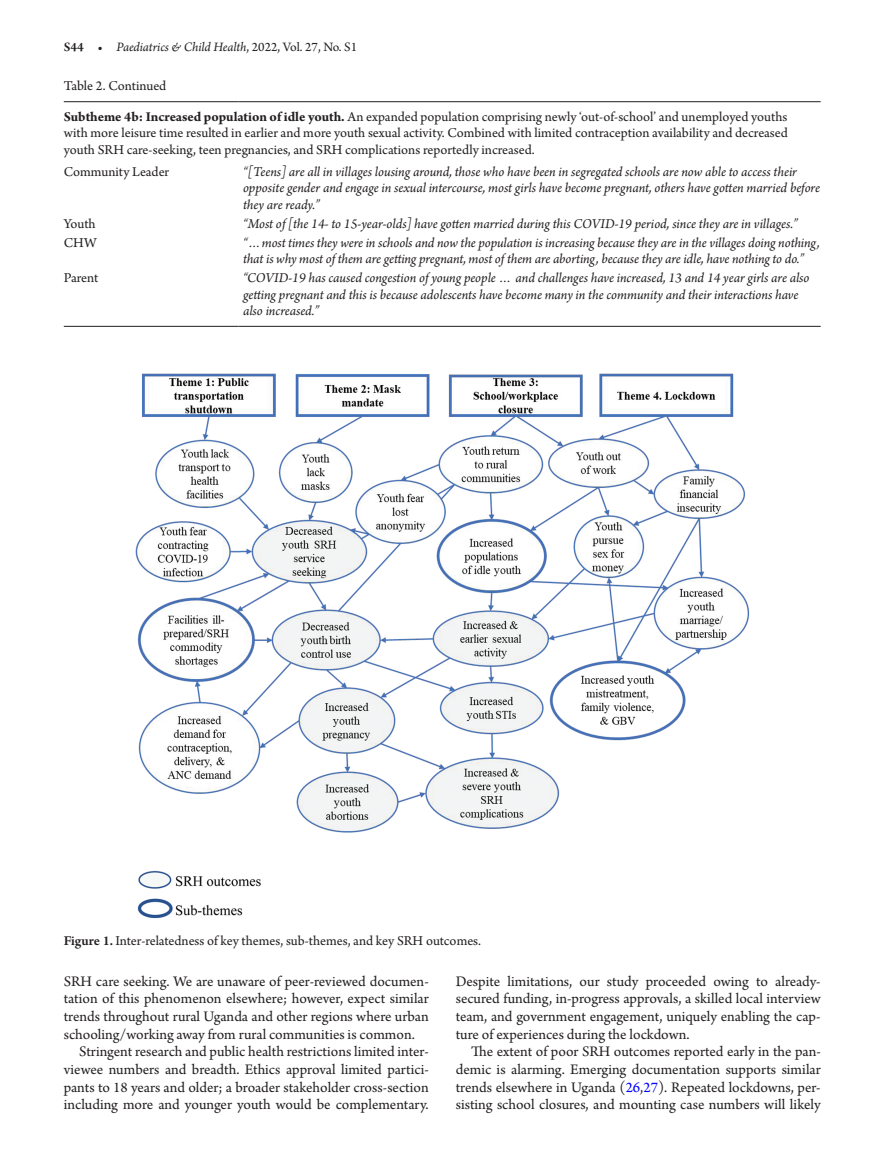
<style>
.page{position:relative;width:893px;height:1174px;background:#fff}
.page>*{position:absolute;margin:0;border:0;box-sizing:border-box;transform-origin:0 0}
.t1{font:15.3px/17.5px "Arno Pro";color:#231f20;text-align:justify}
.t2{font:italic 14.25px/16.5px "Arno Pro";letter-spacing:-.005em;color:#231f20}
.t3{font:14.25px/16.5px "Arno Pro";letter-spacing:-.005em;color:#231f20;text-align:justify}
.t4{font:italic 13.5px "Arno Pro";letter-spacing:-.005em;color:#231f20}
.s1{font-weight:600;font-style:normal}
.s2{font-style:normal}
.s3{font-weight:700}
.s4{font-weight:600}
.s5{color:#00f}
</style>
<div class="page">
<hr style="left:64px;top:326px;width:175px;height:1px;background:#231f20">
<hr style="left:239px;top:326px;width:582px;height:1px;background:#231f20">
<hr style="left:64px;top:101px;width:175px;height:1px;background:#231f20">
<hr style="left:239px;top:101px;width:582px;height:1px;background:#231f20">
<img style="left:135px;top:373px;width:615px;height:546px">
<p class="t4" style="left:64px;top:39px;width:295px"><span class="s1">S44 •</span> Paediatrics &amp; Child Health<span class="s2">, 2022, Vol. 27, No. S1</span></p>
<p class="t3" style="left:64px;top:79px;width:104px">Table 2. Continued</p>
<p class="t3" style="left:64px;top:109px;width:725px"><span class="s3">Subtheme 4b: Increased population of idle youth.</span> An expanded population comprising newly ‘out-of-school’ and unemployed youths with more leisure time resulted in earlier and more youth sexual activity. Combined with limited contraception availability and decreased youth SRH care-seeking, teen pregnancies, and SRH complications reportedly increased.</p>
<p class="t3" style="left:64px;top:164px;width:107px">Community Leader</p>
<p class="t2" style="left:243px;top:164px;width:578px">“[Teens] are all in villages lousing around, those who have been in segregated schools are now able to access their opposite gender and engage in sexual intercourse, most girls have become pregnant, others have gotten married before they are ready.”</p>
<p class="t3" style="left:64px;top:216px;width:33px">Youth</p>
<p class="t2" style="left:243px;top:216px;width:556px">“Most of [the 14- to 15-year-olds] have gotten married during this COVID-19 period, since they are in villages.”</p>
<p class="t3" style="left:64px;top:235px;width:34px">CHW</p>
<p class="t2" style="left:243px;top:235px;width:578px">“…most times they were in schools and now the population is increasing because they are in the villages doing nothing, that is why most of them are getting pregnant, most of them are aborting, because they are idle, have nothing to do.”</p>
<p class="t3" style="left:64px;top:271px;width:36px">Parent</p>
<p class="t2" style="left:243px;top:271px;width:568px">“COVID-19 has caused congestion of young people … and challenges have increased, 13 and 14 year girls are also getting pregnant and this is because adolescents have become many in the community and their interactions have also increased.”</p>
<p class="t3" style="left:64px;top:933px;width:419px"><span class="s4">Figure 1.</span> Inter-relatedness of key themes, sub-themes, and key SRH outcomes.</p>
<p class="t1" style="left:64px;top:973px;width:366px">SRH care seeking. We are unaware of peer-reviewed documen-</p>
<p class="t1" style="left:64px;top:990px;width:366px">tation of this phenomenon elsewhere; however, expect similar</p>
<p class="t1" style="left:64px;top:1008px;width:366px">trends throughout rural Uganda and other regions where urban</p>
<p class="t1" style="left:64px;top:1026px;width:353px">schooling/working away from rural communities is common.</p>
<p class="t1" style="left:79px;top:1043px;width:351px">Stringent research and public health restrictions limited inter-</p>
<p class="t1" style="left:64px;top:1061px;width:366px">viewee numbers and breadth. Ethics approval limited partici-</p>
<p class="t1" style="left:64px;top:1079px;width:366px">pants to 18 years and older; a broader stakeholder cross-section</p>
<p class="t1" style="left:64px;top:1096px;width:366px">including more and younger youth would be complementary.</p>
<p class="t1" style="left:456px;top:973px;width:366px">Despite limitations, our study proceeded owing to already&shy;secured funding, in-progress approvals, a skilled local interview team, and government engagement, uniquely enabling the cap&shy;ture of experiences during the lockdown.</p>
<p class="t1" style="left:456px;top:1043px;width:366px;text-indent:15px">The extent of poor SRH outcomes reported early in the pan&shy;demic is alarming. Emerging documentation supports similar trends elsewhere in Uganda (<span class="s5">26</span>,<span class="s5">27</span>). Repeated lockdowns, per&shy;sisting school closures, and mounting case numbers will likely</p>
</div>
